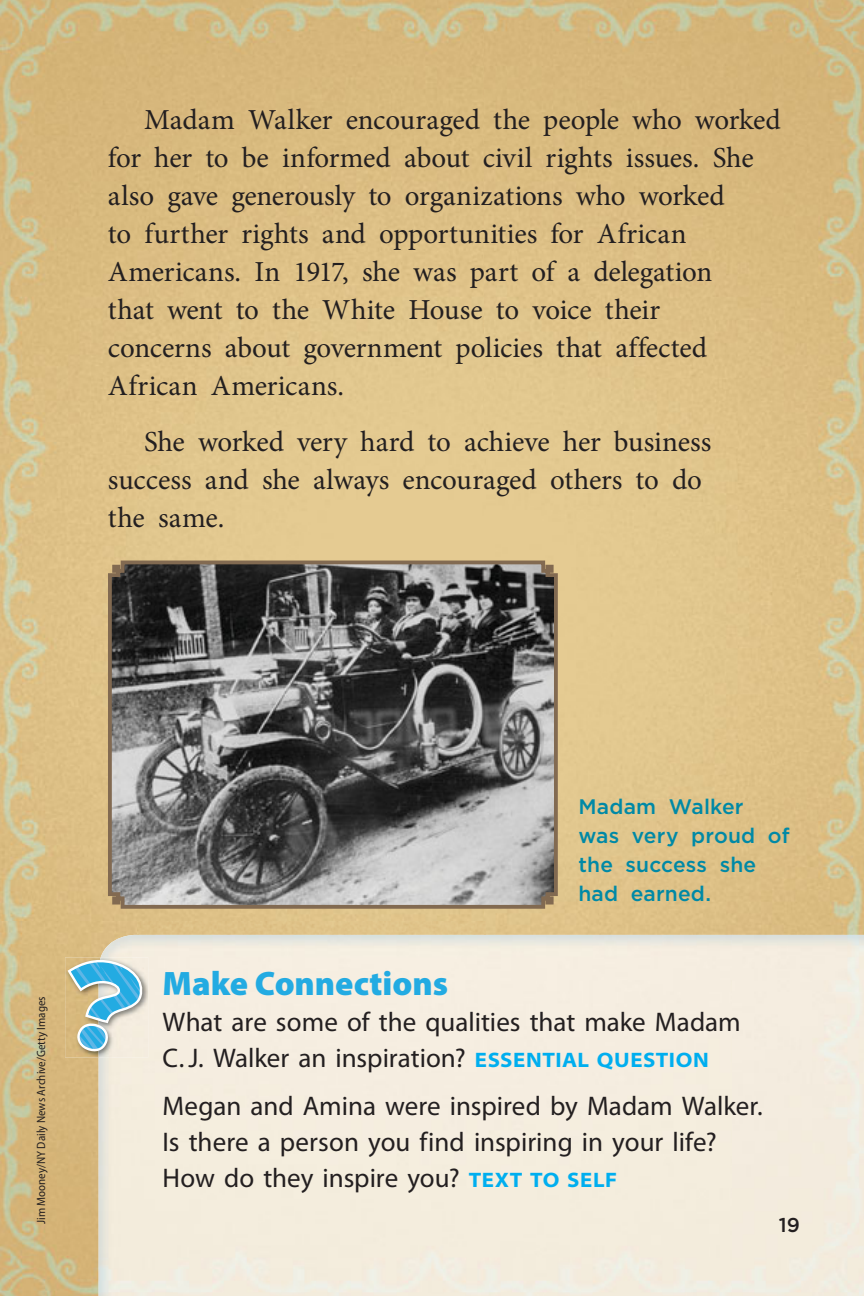
<style>
.page{position:relative;width:864px;height:1296px;background:#fff}
.page>*{position:absolute;margin:0;border:0;box-sizing:border-box;transform-origin:0 0}
.t1{font:900 34px "Myriad Pro";color:#23abe2}
.t2{font:29px/38px "Minion Pro";letter-spacing:-.005em;color:#231f20}
.t3{font:27px/36px "Myriad Pro";color:#231f20}
.t4{font:500 21px/29px "MMH Gotham";letter-spacing:.01em;color:#0089a6}
.t5{font:500 20px "MMH Gotham";color:#231f20}
.t6{font:semi-condensed 12px "Myriad Pro";color:#231f20}
.s1{font-weight:700;font-stretch:semi-expanded;font-size:21px;color:#00aeef}
</style>
<div class="page">
<img style="left:1px;top:0;width:483px;height:921px">
<img style="left:484px;top:0;width:380px;height:935px">
<img style="left:1px;top:921px;width:137px;height:375px">
<img style="left:0;top:0;width:1px;height:1296px">
<svg style="left:106px;top:559px;width:454px;height:352px;background:#71706d"></svg>
<div style="left:99px;top:935px;width:765px;height:361px;background:#f4eddf"></div>
<img style="left:65px;top:957px;width:34px;height:101px">
<img style="left:99px;top:957px;width:49px;height:101px">
<svg style="left:67px;top:956px;width:80px;height:98px;background:#aac8c8"></svg>
<p class="t2" style="left:108px;top:103px;width:674px;text-indent:36px">Madam Walker encouraged the people who worked for her to be informed about civil rights issues. She also gave generously to organizations who worked<br>to further rights and opportunities for African Americans. In 1917, she was part of a delegation<br>that went to the White House to voice their<br>concerns about government policies that affected African Americans.</p>
<p class="t2" style="left:108px;top:425px;width:605px;text-indent:36px">She worked very hard to achieve her business success and she always encouraged others to do the same.</p>
<p class="t6" style="left:36px;top:1224px;width:229px;rotate:-90deg">Jim Mooney/NY Daily News Archive/Getty Images</p>
<p class="t4" style="left:578px;top:793px;width:213px">Madam Walker was very proud of the success she had earned.</p>
<p class="t1" style="left:163px;top:970px;width:287px">Make Connections</p>
<p class="t3" style="left:163px;top:1006px;width:580px">What are some of the qualities that make Madam<br>C. J. Walker an inspiration? <span class="s1">ESSENTIAL QUESTION</span></p>
<p class="t3" style="left:163px;top:1090px;width:601px">Megan and Amina were inspired by Madam Walker.<br>Is there a person you find inspiring in your life?<br>How do they inspire you? <span class="s1">TEXT TO SELF</span></p>
<p class="t5" style="left:779px;top:1217px;width:23px">19</p>
</div>
